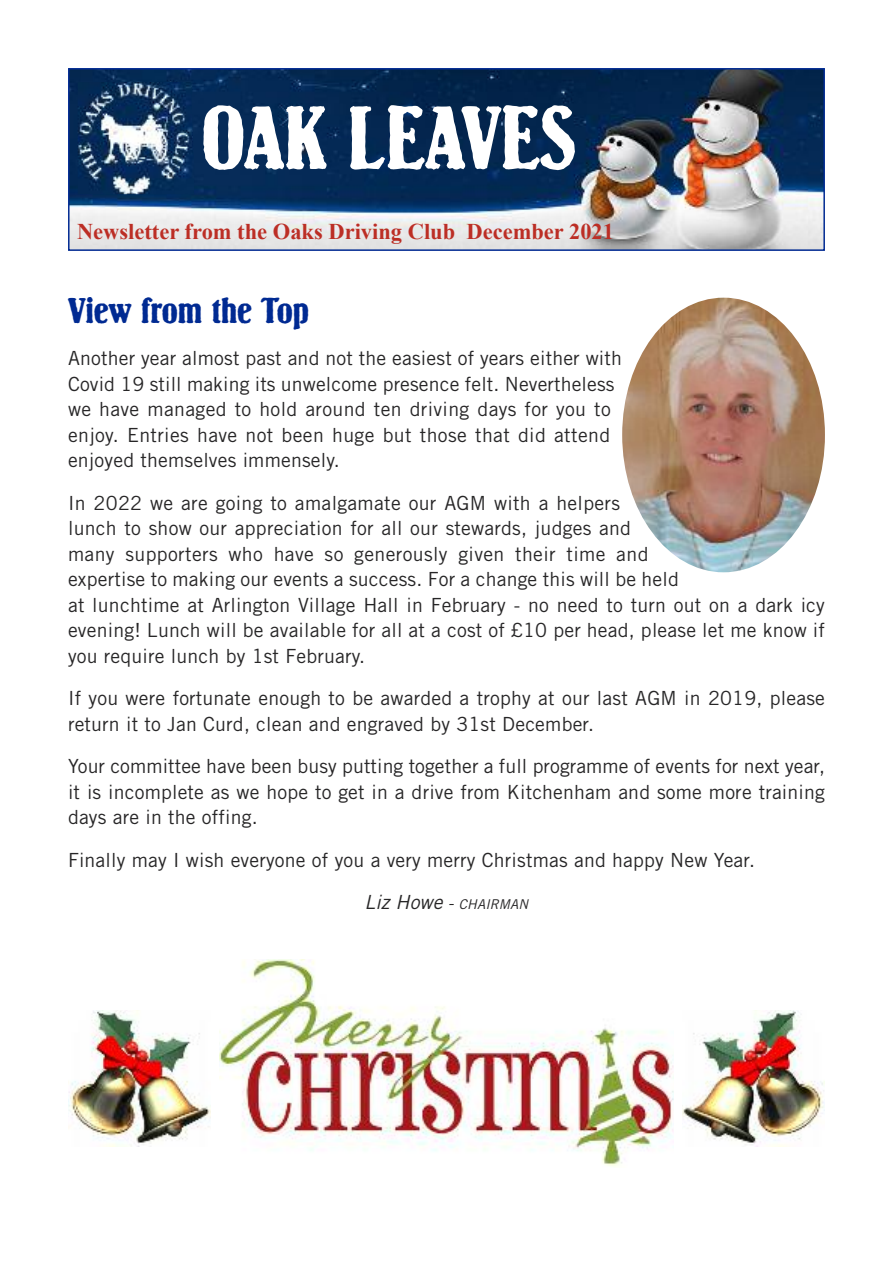
<style>
.page{position:relative;width:893px;height:1263px;background:#fff}
.page>*{position:absolute;margin:0;border:0;box-sizing:border-box;transform-origin:0 0}
.t1{font:93.75px "Springfield Ant D";color:#fff;scale:.9 1}
.t2{font:37.5px "Springfield Ant D";color:#002a92}
.t3{font:700 22.5px "Times New Roman";color:#bc2e25}
.t4{font:19.5px/25.5px "Trade Gothic";letter-spacing:.01em;color:#272627}
.t5{font:italic 13.5px "Trade Gothic";letter-spacing:.005em;color:#272627}
.s1{font-size:19.5px}
.s2{font-size:17.25px}
</style>
<div class="page">
<img style="left:622px;top:298px;width:203px;height:274px;border-radius:50%">
<img style="left:219px;top:959px;width:455px;height:208px">
<img style="left:682px;top:1010px;width:143px;height:136px">
<img style="left:68px;top:1010px;width:143px;height:136px">
<img style="left:71px;top:71px;width:751px;height:177px">
<div style="left:68px;top:68px;width:757px;height:183px;border:2px solid #002a92"></div>
<img style="left:78px;top:82px;width:116px;height:112px">
<h1 class="t1" style="left:201px;top:82px;width:418px">OAK LEAVES</h1>
<p class="t3" style="left:77px;top:219px;width:538px">Newsletter from the Oaks Driving Club December 2021</p>
<h2 class="t2" style="left:68px;top:288px;width:243px">View from the Top</h2>
<p class="t4" style="left:68px;top:347px;width:555px">Another year almost past and not the easiest of years either with Covid 19 still making its unwelcome presence felt. Nevertheless we have managed to hold around ten driving days for you to enjoy. Entries have not been huge but those that did attend enjoyed themselves immensely.</p>
<p class="t4" style="left:68px;top:492px;width:758px">In 2022 we are going to amalgamate our AGM with a helpers<br>lunch to show our appreciation for all our stewards, judges and<br>many supporters who have so generously given their time and<br>expertise to making our events a success. For a change this will be held<br>at lunchtime at Arlington Village Hall in February - no need to turn out on a dark icy evening! Lunch will be available for all at a cost of £10 per head, please let me know if you require lunch by 1st February.</p>
<p class="t4" style="left:68px;top:687px;width:758px">If you were fortunate enough to be awarded a trophy at our last AGM in 2019, please return it to Jan Curd, clean and engraved by 31st December.</p>
<p class="t4" style="left:68px;top:755px;width:758px;text-align:justify">Your committee have been busy putting together a full programme of events for next year, it is incomplete as we hope to get in a drive from Kitchenham and some more training days are in the offing.</p>
<p class="t4" style="left:68px;top:849px;width:689px">Finally may I wish everyone of you a very merry Christmas and happy New Year.</p>
<p class="t5" style="left:365px;top:899px;width:165px"><span class="s1">Liz Howe</span> <span class="s2">-</span> CHAIRMAN</p>
</div>
